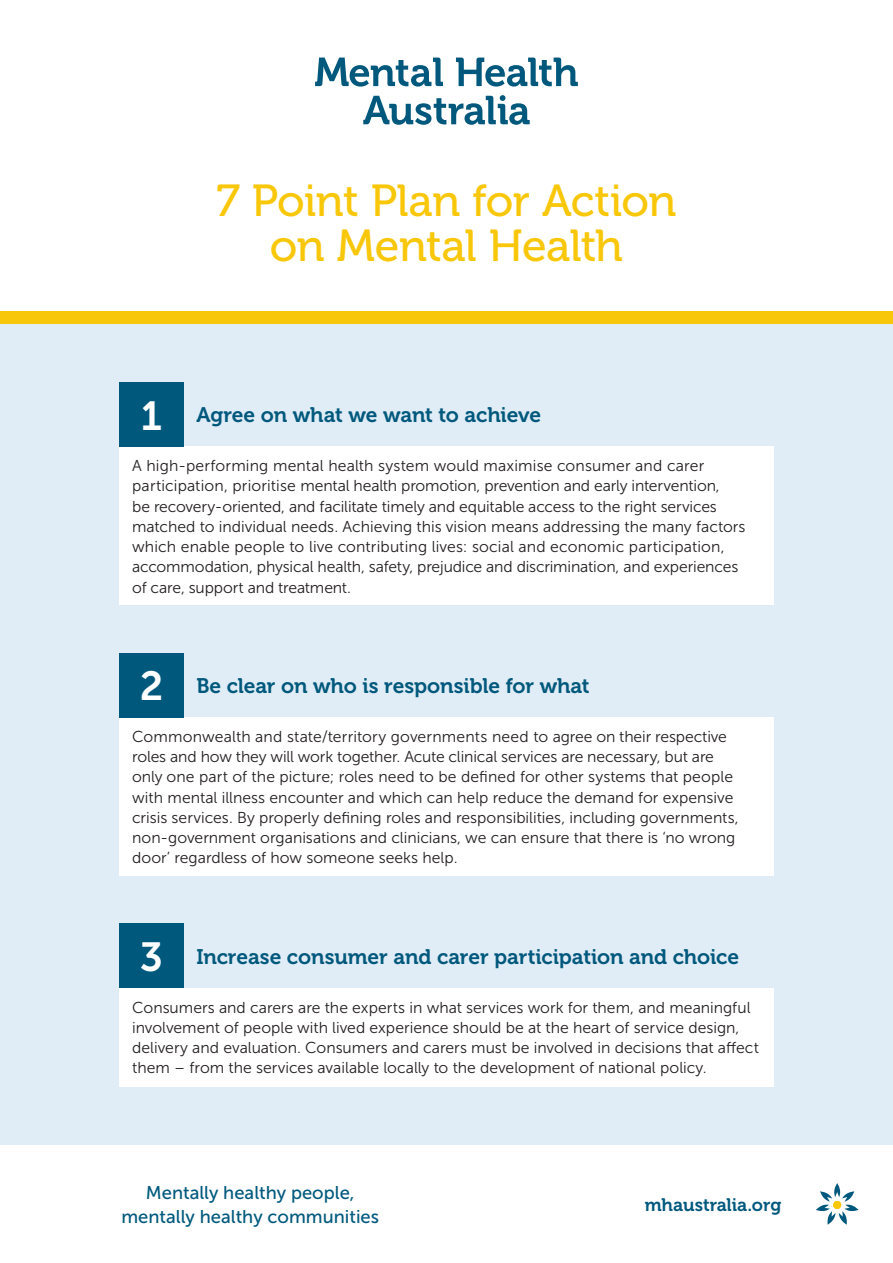
<style>
.page{position:relative;width:893px;height:1263px;background:#fff}
.page>*{position:absolute;margin:0;border:0;box-sizing:border-box;transform-origin:0 0}
.Yellow_Title_Heading{font:44.7px/44.7px "Museo 500";letter-spacing:-.015em;color:#f9c709;text-align:center}
.Yellow_Title_Heading-2{font:40.5px "Museo Sans 700";color:#fff}
.H2___MUSEO{font:21px "Museo 700";letter-spacing:-.005em;color:#00597d}
.t1{font:18.45px/24.6px "Museo Sans 500";color:#00597d;text-align:center}
.Web_URL{font:18px "Museo 700";letter-spacing:-.005em;color:#00597d}
.Body___MUSEO{font:15.75px/20.2px "Museo Sans 300";color:#231f20}
</style>
<div class="page">
<div style="left:0;top:324px;width:893px;height:821px;background:#e1edf6"></div>
<div style="left:119px;top:446px;width:655px;height:159px;background:#fff"></div>
<div style="left:119px;top:382px;width:65px;height:64px;background:#00597d"></div>
<div style="left:119px;top:717px;width:655px;height:159px;background:#fff"></div>
<div style="left:119px;top:653px;width:65px;height:64px;background:#00597d"></div>
<div style="left:119px;top:988px;width:655px;height:98px;background:#fff"></div>
<div style="left:119px;top:924px;width:65px;height:64px;background:#00597d"></div>
<svg style="left:316px;top:58px;width:127px;height:29px"></svg>
<svg style="left:456px;top:58px;width:121px;height:29px"></svg>
<svg style="left:363px;top:95px;width:167px;height:30px"></svg>
<svg style="left:816px;top:1183px;width:42px;height:41px"></svg>
<div style="left:833px;top:1201px;width:8px;height:8px;background:#f9c709;border-radius:50%"></div>
<div style="left:0;top:311px;width:893px;height:13px;background:#f9c709"></div>
<p class="Yellow_Title_Heading" style="left:216px;top:179px;width:462px">7 Point Plan for Action on Mental Health</p>
<p class="Yellow_Title_Heading-2" style="left:141px;top:393px;width:22px">1</p>
<p class="H2___MUSEO" style="left:196px;top:403px;width:346px">Agree on what we want to achieve</p>
<p class="Body___MUSEO" style="left:132px;top:456px;width:615px">A high-performing mental health system would maximise consumer and carer participation, prioritise mental health promotion, prevention and early intervention,<br>be recovery‑ oriented, and facilitate timely and equitable access to the right services matched to individual needs. Achieving this vision means addressing the many factors which enable people to live contributing lives: social and economic participation, accommodation, physical health, safety, prejudice and discrimination, and experiences of care, support and treatment.</p>
<p class="Yellow_Title_Heading-2" style="left:140px;top:664px;width:25px">2</p>
<p class="H2___MUSEO" style="left:196px;top:674px;width:395px">Be clear on who is responsible for what</p>
<p class="Body___MUSEO" style="left:132px;top:726px;width:608px">Commonwealth and state/territory governments need to agree on their respective roles and how they will work together. Acute clinical services are necessary, but are only one part of the picture; roles need to be defined for other systems that people with mental illness encounter and which can help reduce the demand for expensive crisis services. By properly defining roles and responsibilities, including governments, non‑ government organisations and clinicians, we can ensure that there is ‘no wrong door’ regardless of how someone seeks help.</p>
<p class="Yellow_Title_Heading-2" style="left:140px;top:934px;width:25px">3</p>
<p class="H2___MUSEO" style="left:196px;top:945px;width:544px">Increase consumer and carer participation and choice</p>
<p class="Body___MUSEO" style="left:132px;top:997px;width:628px">Consumers and carers are the experts in what services work for them, and meaningful involvement of people with lived experience should be at the heart of service design, delivery and evaluation. Consumers and carers must be involved in decisions that affect them – from the services available locally to the development of national policy.</p>
<p class="t1" style="left:121px;top:1180px;width:259px">Mentally healthy people, mentally healthy communities</p>
<p class="Web_URL" style="left:645px;top:1194px;width:138px">mhaustralia.org</p>
</div>
